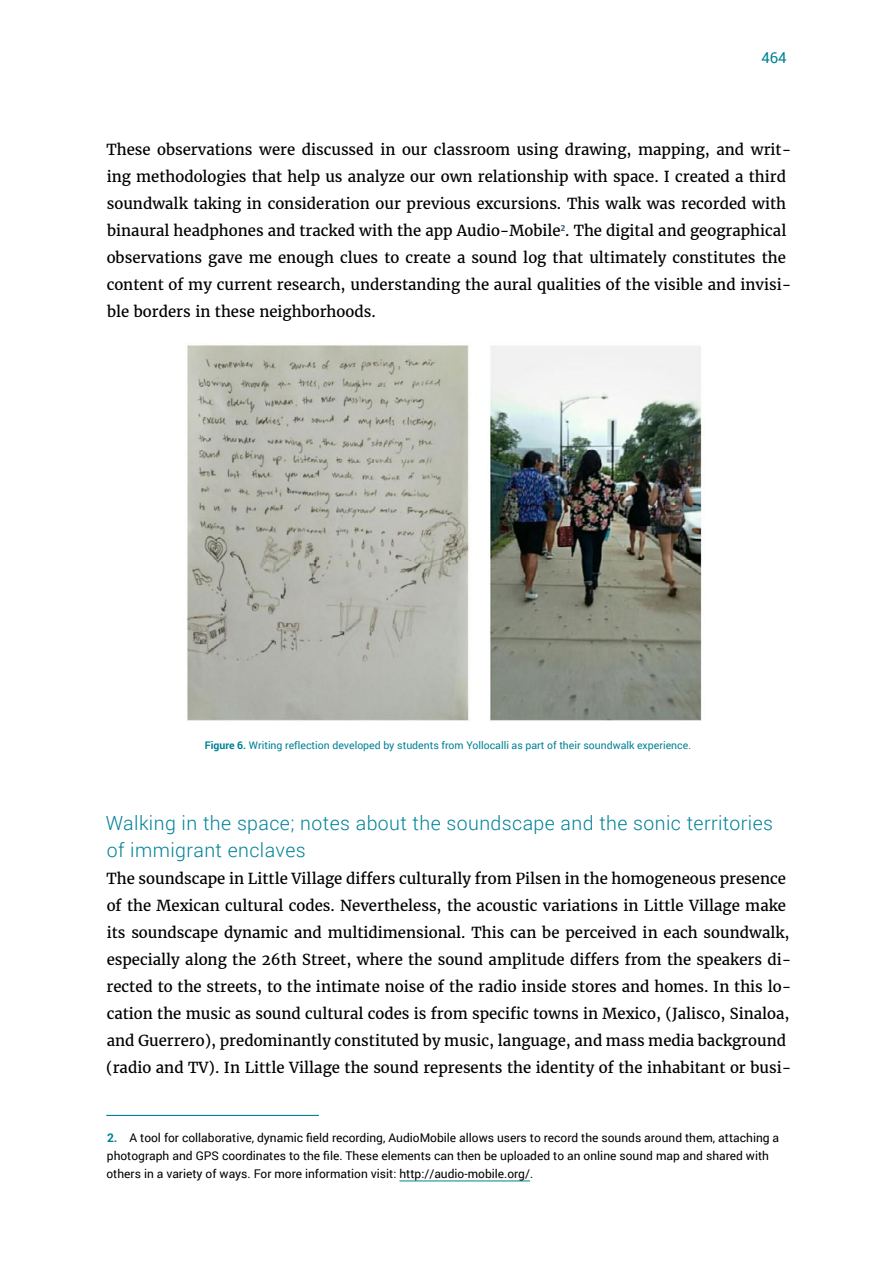
<style>
.page{position:relative;width:893px;height:1263px;background:#fff}
.page>*{position:absolute;margin:0;border:0;box-sizing:border-box;transform-origin:0 0}
.Sub_subtítulo_sem_nu{font:300 19.5px/27px "Roboto";letter-spacing:.02em;color:#008296}
._1º_Parágrafo{font:15px/27px "Merriweather";color:#000}
.t1{font:15px "Roboto";color:#008296}
.footnote{font:12px/18px "Roboto";color:#000}
.legenda{font:10.5px "Roboto";color:#008296}
.s1{font-weight:700}
.s2{font-weight:700;color:#008296}
</style>
<div class="page">
<img style="left:186px;top:345px;width:516px;height:377px">
<hr style="left:106px;top:1115px;width:213px;height:1px;background:#008296">
<hr style="left:399px;top:1180px;width:131px;height:1px;background:#008296">
<p class="t1" style="left:761px;top:47px;width:27px">464</p>
<p class="_1º_Parágrafo" style="left:106px;top:135px;width:686px">These observations were discussed in our classroom using drawing, mapping, and writ&shy;ing methodologies that help us analyze our own relationship with space. I created a third soundwalk taking in consideration our previous excursions. This walk was recorded with binaural headphones and tracked with the app Audio-Mobile<sup>2</sup>. The digital and geographical observations gave me enough clues to create a sound log that ultimately constitutes the content of my current research, understanding the aural qualities of the visible and invisi&shy;ble borders in these neighborhoods.</p>
<p class="legenda" style="left:205px;top:737px;width:488px"><span class="s1">Figure 6.</span> Writing reflection developed by students from Yollocalli as part of their soundwalk experience.</p>
<p class="Sub_subtítulo_sem_nu" style="left:106px;top:808px;width:669px">Walking in the space; notes about the soundscape and the sonic territories of immigrant enclaves</p>
<p class="_1º_Parágrafo" style="left:106px;top:864px;width:686px">The soundscape in Little Village differs culturally from Pilsen in the homogeneous presence of the Mexican cultural codes. Nevertheless, the acoustic variations in Little Village make its soundscape dynamic and multidimensional. This can be perceived in each soundwalk, especially along the 26th Street, where the sound amplitude differs from the speakers di&shy;rected to the streets, to the intimate noise of the radio inside stores and homes. In this lo&shy;cation the music as sound cultural codes is from specific towns in Mexico, (Jalisco, Sinaloa, and Guerrero), predominantly constituted by music, language, and mass media background (radio and TV). In Little Village the sound represents the identity of the inhabitant or busi-</p>
<p class="footnote" style="left:106px;top:1128px;width:674px"><span class="s2">2.</span> A tool for collaborative, dynamic field recording, AudioMobile allows users to record the sounds around them, attaching a photograph and GPS coordinates to the file. These elements can then be uploaded to an online sound map and shared with others in a variety of ways. For more information visit: http://audio-mobile.org/.</p>
</div>
